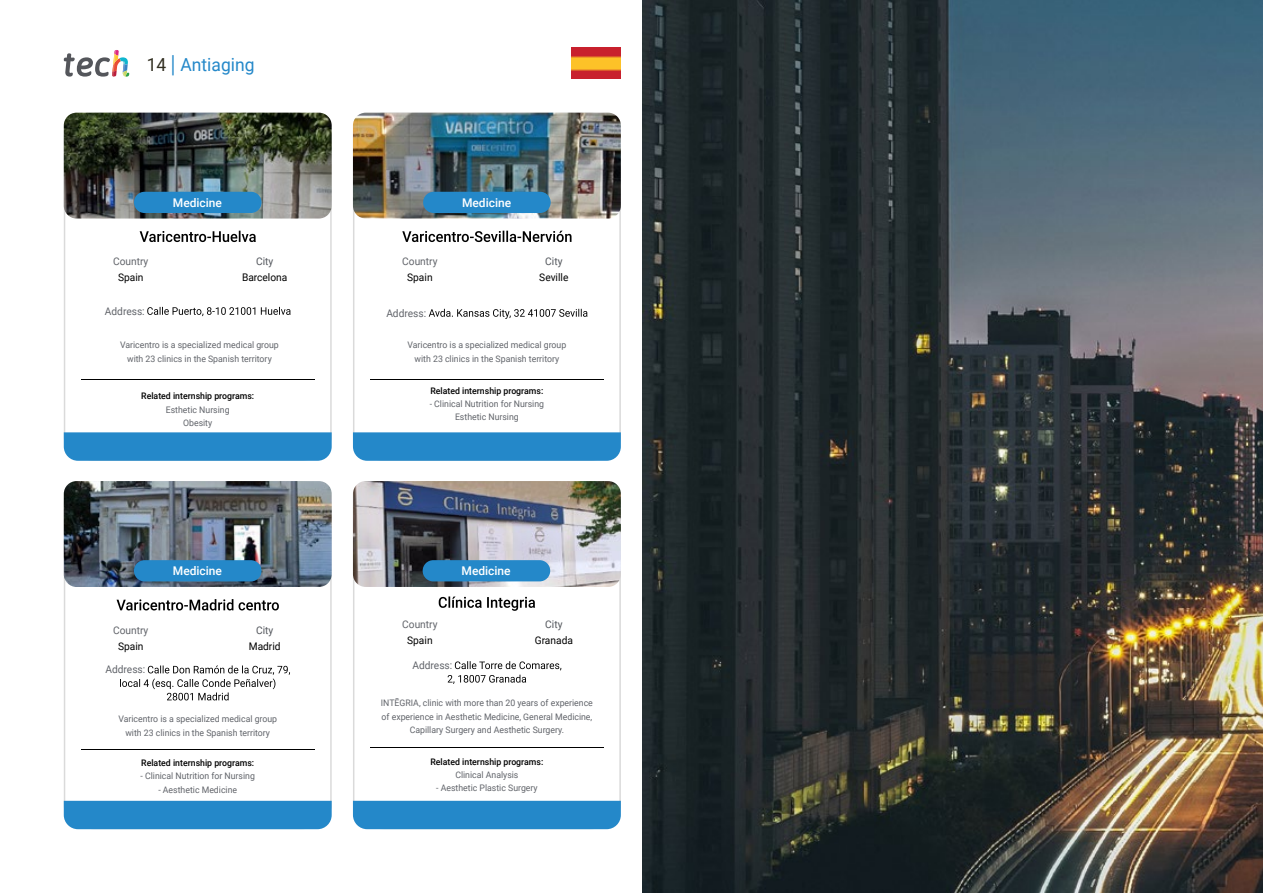
<style>
.page{position:relative;width:1263px;height:893px;background:#fff}
.page>*{position:absolute;margin:0;border:0;box-sizing:border-box;transform-origin:0 0}
.t1{font:18px "Roboto";color:#2488c9}
.t2{font:500 12px "Roboto";color:#fff}
.t3{font:10.5px "Roboto";color:#61646a}
.t4{font:10.5px "Roboto";color:#000}
.t5{font:10.5px "Roboto";color:#52555b}
.t6{font:9px/13.5px "Roboto";color:#61646a;text-align:center}
.t7{font:500 9px "Roboto";color:#000}
.s1{color:#312e20}
.s2{font-family:"Meta Pro";font-size:21px}
</style>
<div class="page">
<svg style="left:64px;top:50px;width:65px;height:27px"></svg>
<img style="left:571px;top:48px;width:50px;height:30px">
<img style="left:642px;top:0;width:621px;height:893px">
<svg style="left:352px;top:542px;width:269px;height:288px"></svg>
<img style="left:353px;top:481px;width:268px;height:106px">
<div style="left:423px;top:560px;width:127px;height:21px;background:#2488c9;border-radius:11px"></div>
<div style="left:353px;top:801px;width:268px;height:28px;background:#2488c9"></div>
<hr style="left:370px;top:747px;width:234px;height:1px;background:#000">
<svg style="left:439px;top:596px;width:96px;height:15px"></svg>
<svg style="left:448px;top:661px;width:113px;height:23px"></svg>
<svg style="left:63px;top:492px;width:269px;height:338px"></svg>
<img style="left:64px;top:481px;width:268px;height:106px">
<div style="left:134px;top:560px;width:127px;height:21px;background:#2488c9;border-radius:11px"></div>
<div style="left:64px;top:801px;width:268px;height:28px;background:#2488c9"></div>
<hr style="left:81px;top:749px;width:234px;height:1px;background:#000">
<svg style="left:117px;top:599px;width:162px;height:11px"></svg>
<svg style="left:120px;top:665px;width:170px;height:35px"></svg>
<svg style="left:63px;top:112px;width:269px;height:337px"></svg>
<img style="left:64px;top:113px;width:268px;height:106px">
<div style="left:134px;top:192px;width:127px;height:21px;background:#2488c9;border-radius:11px"></div>
<svg style="left:64px;top:432px;width:268px;height:29px"></svg>
<hr style="left:81px;top:379px;width:234px;height:1px;background:#000">
<svg style="left:140px;top:231px;width:116px;height:11px"></svg>
<svg style="left:147px;top:307px;width:144px;height:9px"></svg>
<svg style="left:352px;top:112px;width:269px;height:326px"></svg>
<img style="left:353px;top:113px;width:268px;height:106px">
<div style="left:423px;top:192px;width:128px;height:21px;background:#2488c9;border-radius:11px"></div>
<svg style="left:353px;top:432px;width:268px;height:29px"></svg>
<hr style="left:370px;top:379px;width:234px;height:1px;background:#000">
<svg style="left:402px;top:231px;width:169px;height:11px"></svg>
<svg style="left:429px;top:309px;width:158px;height:10px"></svg>
<h1 class="t1" style="left:147px;top:52px;width:109px"><span class="s1">14</span> <span class="s2">|</span> Antiaging</h1>
<h2 class="t2" style="left:173px;top:194px;width:51px">Medicine</h2>
<h2 class="t2" style="left:462px;top:194px;width:51px">Medicine</h2>
<p class="t3" style="left:113px;top:254px;width:37px">Country</p>
<p class="t4" style="left:118px;top:270px;width:27px">Spain</p>
<p class="t5" style="left:256px;top:254px;width:19px">City</p>
<p class="t4" style="left:242px;top:270px;width:47px">Barcelona</p>
<p class="t3" style="left:402px;top:254px;width:37px">Country</p>
<p class="t4" style="left:407px;top:270px;width:27px">Spain</p>
<p class="t5" style="left:545px;top:254px;width:19px">City</p>
<p class="t4" style="left:539px;top:270px;width:31px">Seville</p>
<p class="t3" style="left:105px;top:304px;width:41px">Address:</p>
<p class="t3" style="left:386px;top:306px;width:41px">Address:</p>
<p class="t6" style="left:120px;top:338px;width:160px">Varicentro is a specialized medical group with 23 clinics in the Spanish territory</p>
<p class="t6" style="left:407px;top:338px;width:160px">Varicentro is a specialized medical group with 23 clinics in the Spanish territory</p>
<p class="t7" style="left:141px;top:390px;width:114px">Related internship programs:</p>
<p class="t6" style="left:166px;top:402px;width:65px">Esthetic Nursing<br>Obesity</p>
<p class="t7" style="left:430px;top:384px;width:114px">Related internship programs:</p>
<p class="t6" style="left:430px;top:397px;width:116px">- Clinical Nutrition for Nursing<br>Esthetic Nursing</p>
<h2 class="t2" style="left:173px;top:563px;width:51px">Medicine</h2>
<h2 class="t2" style="left:461px;top:563px;width:51px">Medicine</h2>
<p class="t3" style="left:113px;top:622px;width:37px">Country</p>
<p class="t4" style="left:118px;top:639px;width:27px">Spain</p>
<p class="t5" style="left:256px;top:622px;width:19px">City</p>
<p class="t4" style="left:249px;top:639px;width:33px">Madrid</p>
<p class="t3" style="left:402px;top:616px;width:37px">Country</p>
<p class="t4" style="left:407px;top:633px;width:27px">Spain</p>
<p class="t5" style="left:545px;top:616px;width:19px">City</p>
<p class="t4" style="left:535px;top:633px;width:40px">Granada</p>
<p class="t3" style="left:105px;top:662px;width:41px">Address:</p>
<p class="t6" style="left:118px;top:712px;width:160px">Varicentro is a specialized medical group with 23 clinics in the Spanish territory</p>
<p class="t7" style="left:141px;top:757px;width:114px">Related internship programs:</p>
<p class="t6" style="left:141px;top:769px;width:116px">- Clinical Nutrition for Nursing</p>
<p class="t6" style="left:158px;top:782px;width:80px">- Aesthetic Medicine</p>
<p class="t3" style="left:412px;top:658px;width:41px">Address:</p>
<p class="t6" style="left:381px;top:696px;width:214px">INTĒGRIA, clinic with more than 20 years of experience of experience in Aesthetic Medicine, General Medicine,<br>Capillary Surgery and Aesthetic Surgery.</p>
<p class="t7" style="left:430px;top:755px;width:114px">Related internship programs:</p>
<p class="t6" style="left:455px;top:767px;width:65px">Clinical Analysis</p>
<p class="t6" style="left:436px;top:781px;width:103px">- Aesthetic Plastic Surgery</p>
</div>
